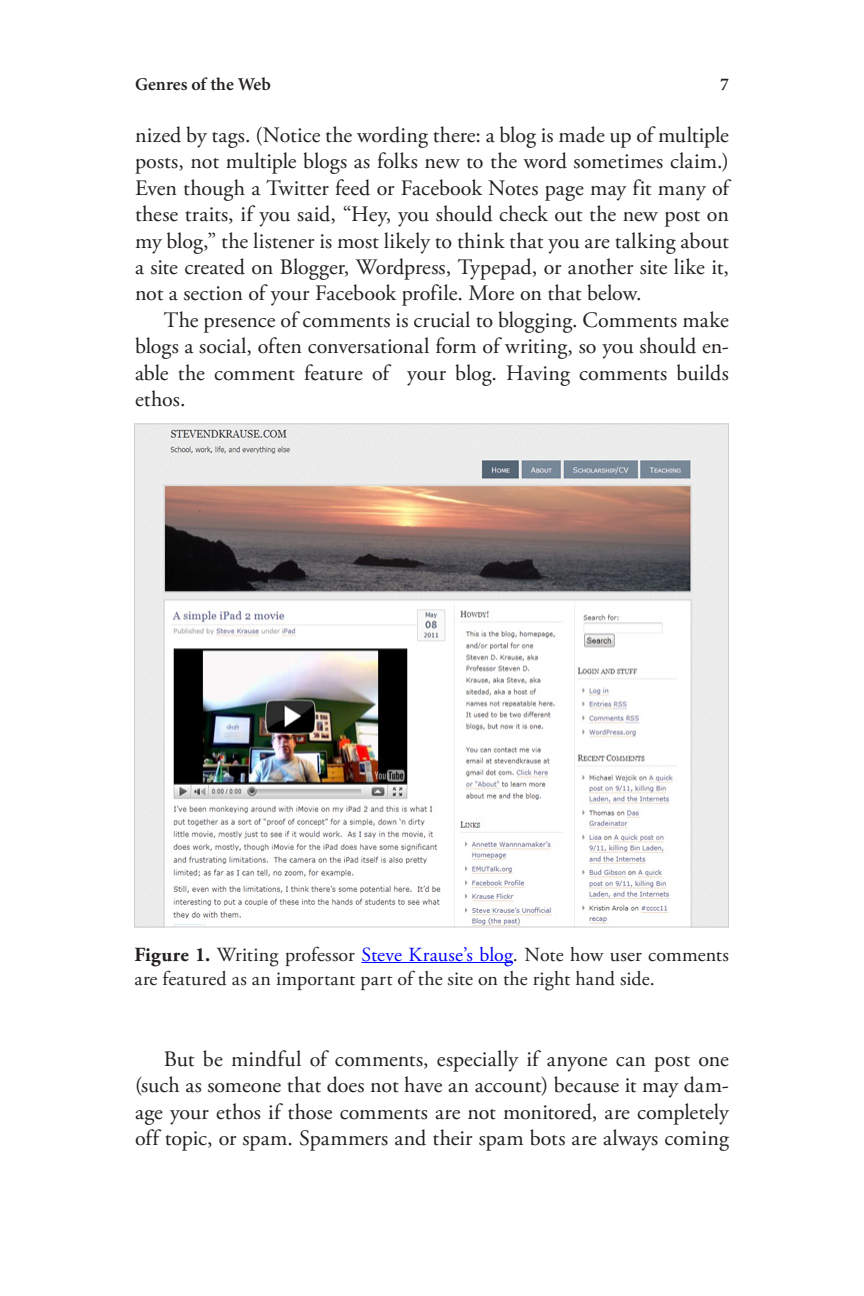
<style>
.page{position:relative;width:864px;height:1296px;background:#fff}
.page>*{position:absolute;margin:0;border:0;box-sizing:border-box;transform-origin:0 0}
.Body_Copy{font:22px/26.4px "Adobe Garamond Pro";color:#231f20;text-align:justify}
.t1{font:20px/24px "Adobe Garamond Pro";color:#231f20}
.t2{font:600 18px "Minion Pro";color:#231f20}
.s1{font-weight:700}
.s2{color:#00f}
</style>
<div class="page">
<hr style="left:361px;top:962px;width:152px;height:1px;background:#00f">
<img style="left:136px;top:425px;width:591px;height:501px">
<p class="t2" style="left:135px;top:72px;width:137px">Genres of the Web</p>
<p class="t2" style="left:720px;top:72px;width:10px">7</p>
<p class="Body_Copy" style="left:135px;top:123px;width:596px">nized by tags. (Notice the wording there: a blog is made up of multiple posts, not multiple blogs as folks new to the word sometimes claim.)<br>Even though a Twitter feed or Facebook Notes page may fit many of these traits, if you said, “Hey, you should check out the new post on my blog,” the listener is most likely to think that you are talking about a site created on Blogger, Wordpress, Typepad, or another site like it, not a section of your Facebook profile. More on that below.</p>
<p class="Body_Copy" style="left:135px;top:307px;width:596px;text-indent:29px">The presence of comments is crucial to blogging. Comments make blogs a social, often conversational form of writing, so you should en&shy;able the comment feature of your blog. Having comments builds ethos.</p>
<p class="t1" style="left:134px;top:943px;width:596px"><span class="s1">Figure 1.</span> Writing professor <span class="s2">Steve Krause’s blog</span>. Note how user comments are featured as an important part of the site on the right hand side.</p>
<p class="Body_Copy" style="left:135px;top:1047px;width:596px;text-indent:29px">But be mindful of comments, especially if anyone can post one (such as someone that does not have an account) because it may dam&shy;age your ethos if those comments are not monitored, are completely off topic, or spam. Spammers and their spam bots are always coming</p>
</div>
